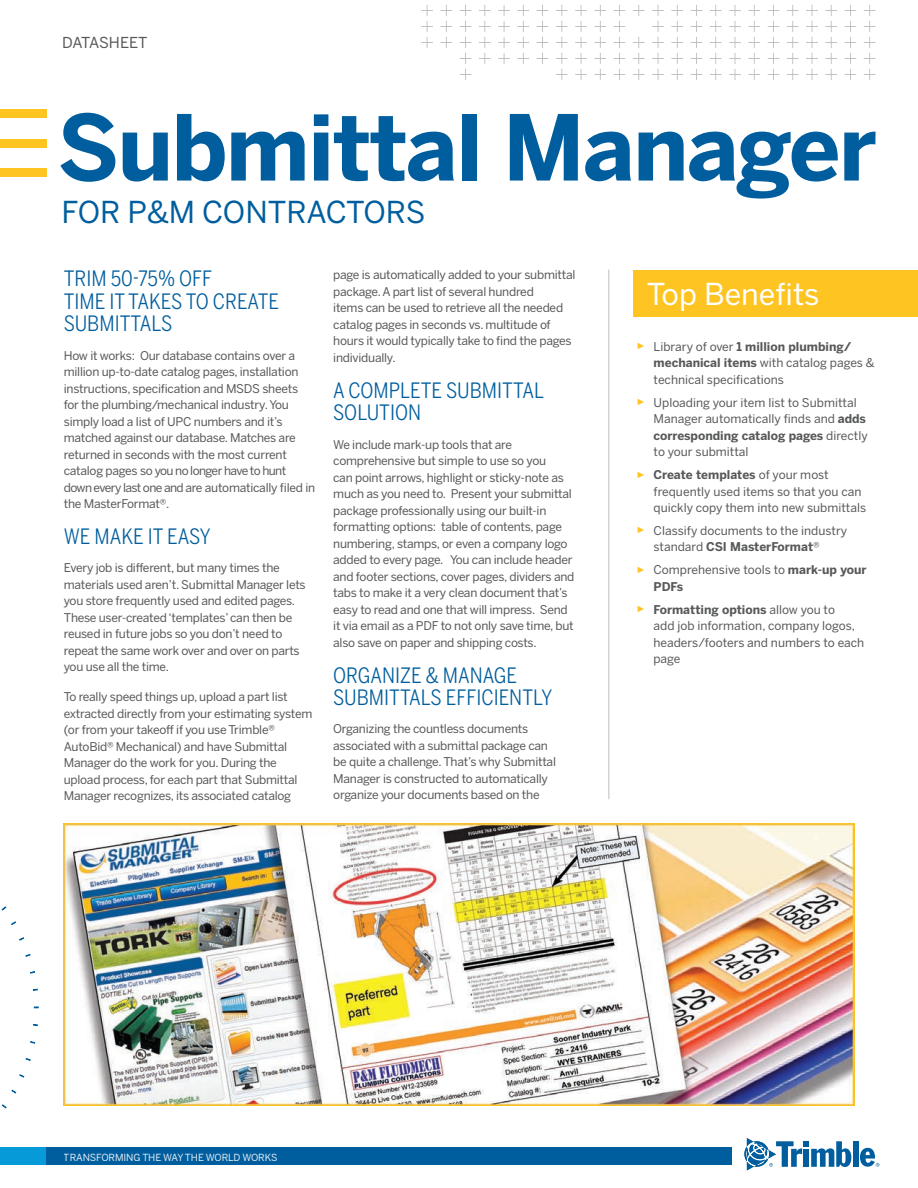
<style>
.page{position:relative;width:918px;height:1188px;background:#fff}
.page>*{position:absolute;margin:0;border:0;box-sizing:border-box;transform-origin:0 0}
.BlueMain{font:700 90px "Benton Sans";letter-spacing:-.02em;color:#005e9e}
.nz-main-subhad{font:30px "Benton Sans";letter-spacing:-.01em;color:#005e9e}
.nz-top-benefits-head{font:30px "Benton Sans";color:#fff}
.Header1_caps-reduced{font:21px/22.5px "Benton Sans Condensed";color:#005e9e}
.t1{font:15px "Benton Sans";letter-spacing:-.01em;color:#57585a}
.main_nz16_text{font:12px/16.5px "Benton Sans";letter-spacing:-.02em;color:#57585a}
.main_nz16_text-2{font:12px/16.5px "Benton Sans";color:#57585a}
.t2{font:9.75px "Benton Sans";letter-spacing:-.01em;color:#fff}
.s1{font-family:"Arial";font-size:9px;color:#fec422}
.s2{font-weight:700}
</style>
<div class="page">
<svg style="left:421px;top:5px;width:455px;height:75px"></svg>
<div style="left:0;top:110px;width:47px;height:8px;background:#fec422"></div>
<div style="left:0;top:139px;width:47px;height:8px;background:#fec422"></div>
<div style="left:0;top:168px;width:47px;height:8px;background:#fec422"></div>
<div style="left:853px;top:1141px;width:5px;height:26px;background:#005e9e"></div>
<svg style="left:744px;top:1138px;width:107px;height:32px"></svg>
<svg style="left:860px;top:1148px;width:19px;height:19px"></svg>
<div style="left:0;top:1147px;width:730px;height:18px;background:#069ad9"></div>
<div style="left:47px;top:1147px;width:685px;height:18px;background:#005e9e"></div>
<div style="left:633px;top:270px;width:285px;height:47px;background:#fec422"></div>
<hr style="left:608px;top:270px;width:2px;height:529px;background:#d4d3d3">
<svg style="left:30px;top:1041px;width:5px;height:3px"></svg>
<svg style="left:25px;top:1058px;width:6px;height:3px"></svg>
<svg style="left:19px;top:1074px;width:6px;height:4px"></svg>
<svg style="left:11px;top:1089px;width:6px;height:5px"></svg>
<svg style="left:2px;top:1104px;width:5px;height:5px"></svg>
<svg style="left:1px;top:906px;width:6px;height:5px"></svg>
<svg style="left:11px;top:921px;width:5px;height:4px"></svg>
<svg style="left:19px;top:937px;width:5px;height:4px"></svg>
<svg style="left:25px;top:954px;width:6px;height:3px"></svg>
<svg style="left:30px;top:971px;width:5px;height:3px"></svg>
<svg style="left:33px;top:988px;width:5px;height:3px"></svg>
<img style="left:63px;top:823px;width:791px;height:283px">
<p class="t1" style="left:62px;top:34px;width:87px">DATASHEET</p>
<p class="BlueMain" style="left:57px;top:91px;width:821px">Submittal Manager</p>
<p class="nz-main-subhad" style="left:62px;top:194px;width:365px">FOR P&amp;M CONTRACTORS</p>
<p class="Header1_caps-reduced" style="left:64px;top:267px;width:217px">TRIM 50-75% OFF<br>TIME IT TAKES TO CREATE<br>SUBMITTALS</p>
<p class="main_nz16_text" style="left:64px;top:347px;width:253px">How it works: Our database contains over a million up-to-date catalog pages, installation instructions, specification and MSDS sheets for the plumbing/mechanical industry. You simply load a list of UPC numbers and it’s matched against our database. Matches are returned in seconds with the most current catalog pages so you no longer have to hunt down every last one and are automatically filed in the MasterFormat®.</p>
<p class="Header1_caps-reduced" style="left:64px;top:525px;width:148px">WE MAKE IT EASY</p>
<p class="main_nz16_text" style="left:64px;top:560px;width:243px">Every job is different, but many times the materials used aren’t. Submittal Manager lets you store frequently used and edited pages.<br>These user-created ‘templates’ can then be reused in future jobs so you don’t need to repeat the same work over and over on parts you use all the time.</p>
<p class="main_nz16_text" style="left:64px;top:689px;width:250px">To really speed things up, upload a part list extracted directly from your estimating system (or from your takeoff if you use Trimble® AutoBid® Mechanical) and have Submittal Manager do the work for you. During the upload process, for each part that Submittal Manager recognizes, its associated catalog</p>
<p class="main_nz16_text" style="left:333px;top:267px;width:244px">page is automatically added to your submittal package. A part list of several hundred<br>items can be used to retrieve all the needed catalog pages in seconds vs. multitude of hours it would typically take to find the pages individually.</p>
<p class="Header1_caps-reduced" style="left:333px;top:379px;width:212px">A COMPLETE SUBMITTAL<br>SOLUTION</p>
<p class="main_nz16_text" style="left:333px;top:436px;width:243px">We include mark-up tools that are comprehensive but simple to use so you<br>can point arrows, highlight or sticky-note as much as you need to. Present your submittal package professionally using our built-in formatting options: table of contents, page numbering, stamps, or even a company logo added to every page. You can include header and footer sections, cover pages, dividers and tabs to make it a very clean document that’s easy to read and one that will impress. Send it via email as a PDF to not only save time, but also save on paper and shipping costs.</p>
<p class="Header1_caps-reduced" style="left:333px;top:664px;width:221px">ORGANIZE &amp; MANAGE<br>SUBMITTALS EFFICIENTLY</p>
<p class="main_nz16_text" style="left:333px;top:721px;width:224px">Organizing the countless documents associated with a submittal package can be quite a challenge. That’s why Submittal Manager is constructed to automatically organize your documents based on the</p>
<p class="nz-top-benefits-head" style="left:647px;top:276px;width:174px">Top Benefits</p>
<p class="main_nz16_text-2" style="left:654px;top:338px;width:222px;text-indent:-17px"><span class="s1">►</span> Library of over <span class="s2">1 million plumbing/ mechanical items</span> with catalog pages &amp; technical specifications</p>
<p class="main_nz16_text-2" style="left:654px;top:394px;width:216px;text-indent:-17px"><span class="s1">►</span> Uploading your item list to Submittal Manager automatically finds and <span class="s2">adds corresponding catalog pages</span> directly to your submittal</p>
<p class="main_nz16_text-2" style="left:654px;top:467px;width:214px;text-indent:-17px"><span class="s1">►</span> <span class="s2">Create templates</span> of your most frequently used items so that you can quickly copy them into new submittals</p>
<p class="main_nz16_text-2" style="left:654px;top:522px;width:195px;text-indent:-17px"><span class="s1">►</span> Classify documents to the industry standard <span class="s2">CSI MasterFormat</span>®</p>
<p class="main_nz16_text-2" style="left:654px;top:562px;width:214px;text-indent:-17px"><span class="s1">►</span> Comprehensive tools to <span class="s2">mark-up your<br>PDFs</span></p>
<p class="main_nz16_text-2" style="left:654px;top:601px;width:212px;text-indent:-17px"><span class="s1">►</span> <span class="s2">Formatting options</span> allow you to<br>add job information, company logos, headers/footers and numbers to each page</p>
<p class="t2" style="left:64px;top:1151px;width:215px">TRANSFORMING THE WAY THE WORLD WORKS</p>
</div>
